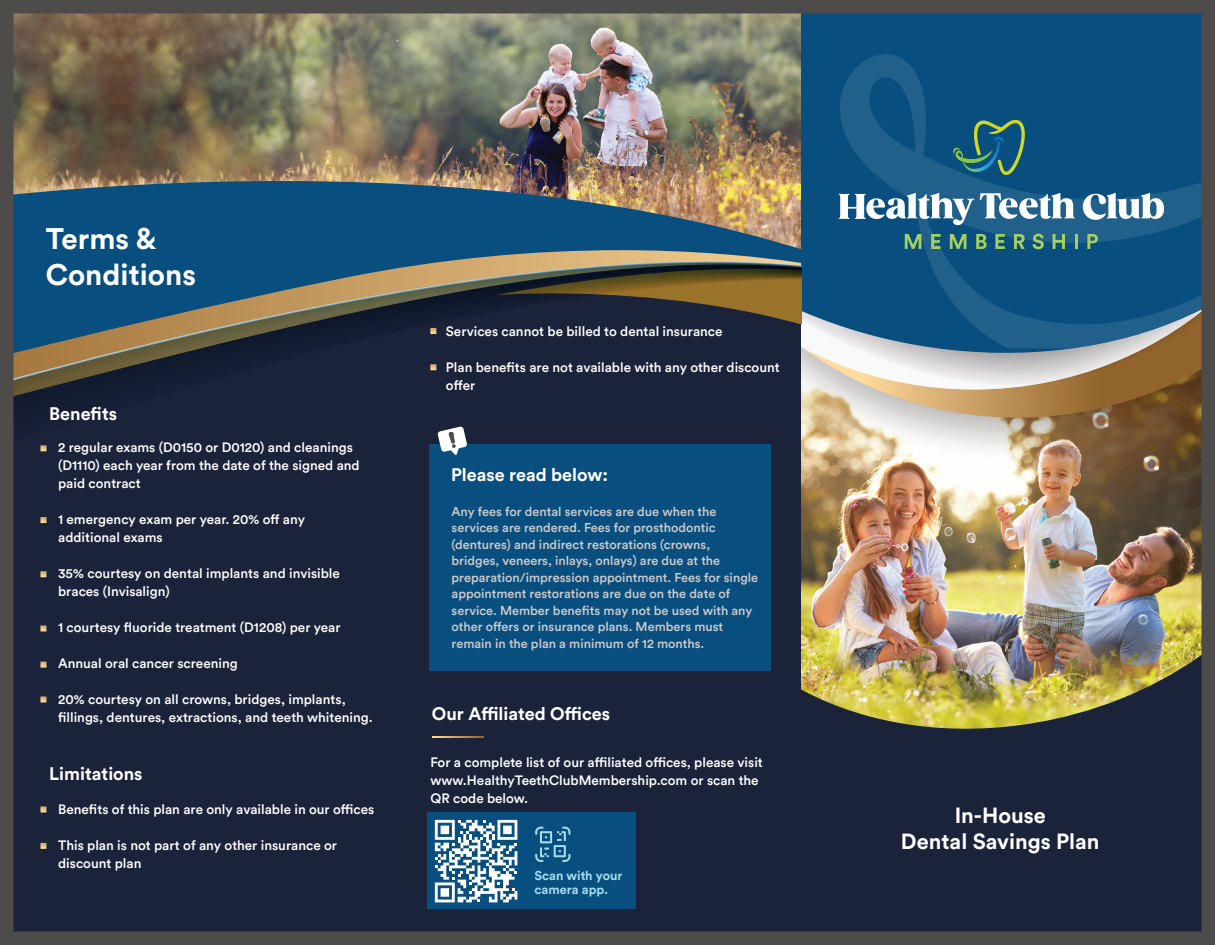
<style>
.page{position:relative;width:1215px;height:945px;background:#fff}
.page>*{position:absolute;margin:0;border:0;box-sizing:border-box;transform-origin:0 0}
.t1{font:700 29.55px/35.4px "Circular Std";color:#fff}
.t2{font:700 21.75px/26.1px "Circular Std";color:#fff;text-align:center}
.t3{font:700 18px "Circular Std";color:#fff}
.t4{font:500 13.5px/18px "Circular Std";color:#fff}
.t5{font:500 12.75px/16.5px "Circular Std";color:#cdcbcb}
.t6{font:700 12.75px/13.5px "Circular Std";color:#a5ddeb}
</style>
<div class="page">
<img style="left:0;top:0;width:1215px;height:945px">
<p class="t1" style="left:46px;top:220px;width:152px">Terms &amp;<br>Conditions</p>
<p class="t3" style="left:49px;top:402px;width:70px">Benefits</p>
<p class="t4" style="left:58px;top:438px;width:303px">2 regular exams (D0150 or D0120) and cleanings (D1110) each year from the date of the signed and paid contract</p>
<p class="t4" style="left:58px;top:510px;width:248px">1 emergency exam per year. 20% off any additional exams</p>
<p class="t4" style="left:58px;top:564px;width:283px">35% courtesy on dental implants and invisible braces (Invisalign)</p>
<p class="t4" style="left:58px;top:618px;width:284px">1 courtesy fluoride treatment (D1208) per year</p>
<p class="t4" style="left:58px;top:654px;width:181px">Annual oral cancer screening</p>
<p class="t4" style="left:58px;top:690px;width:316px">20% courtesy on all crowns, bridges, implants, fillings, dentures, extractions, and teeth whitening.</p>
<p class="t3" style="left:49px;top:762px;width:95px">Limitations</p>
<p class="t4" style="left:58px;top:800px;width:318px">Benefits of this plan are only available in our offices</p>
<p class="t4" style="left:58px;top:836px;width:280px">This plan is not part of any other insurance or discount plan</p>
<p class="t4" style="left:446px;top:322px;width:278px">Services cannot be billed to dental insurance</p>
<p class="t4" style="left:446px;top:358px;width:335px">Plan benefits are not available with any other discount offer</p>
<p class="t3" style="left:451px;top:464px;width:158px">Please read below:</p>
<p class="t5" style="left:452px;top:503px;width:308px">Any fees for dental services are due when the services are rendered. Fees for prosthodontic (dentures) and indirect restorations (crowns, bridges, veneers, inlays, onlays) are due at the preparation/impression appointment. Fees for single appointment restorations are due on the date of service. Member benefits may not be used with any other offers or insurance plans. Members must remain in the plan a minimum of 12 months.</p>
<p class="t3" style="left:432px;top:702px;width:180px">Our Affiliated Offices</p>
<p class="t4" style="left:431px;top:753px;width:334px">For a complete list of our affiliated offices, please visit www.HealthyTeethClubMembership.com or scan the<br>QR code below.</p>
<p class="t6" style="left:535px;top:869px;width:90px">Scan with your camera app.</p>
<p class="t2" style="left:901px;top:801px;width:200px">In-House<br>Dental Savings Plan</p>
</div>
